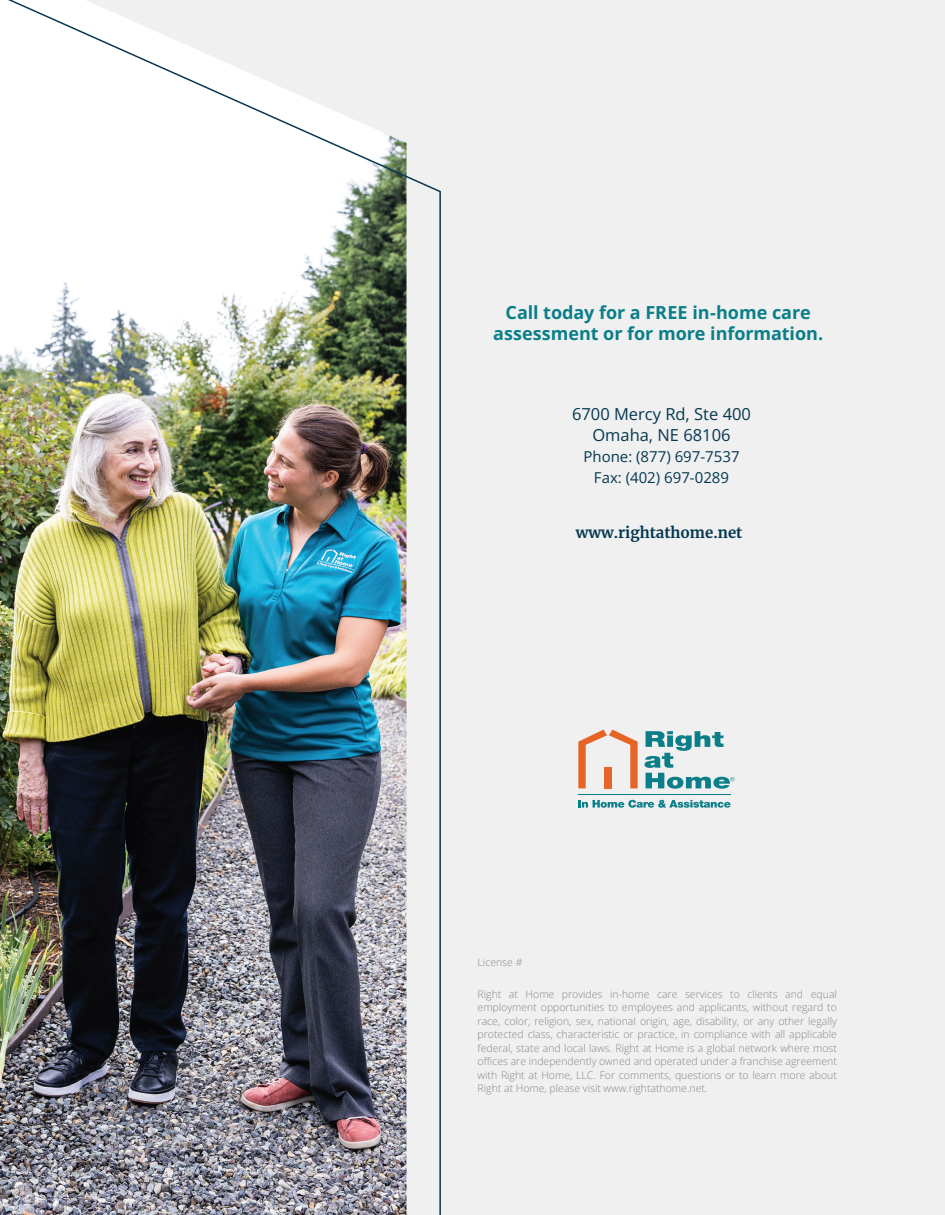
<style>
.page{position:relative;width:945px;height:1215px;background:#eff0ef}
.page>*{position:absolute;margin:0;border:0;box-sizing:border-box;transform-origin:0 0}
.Subhead{font:700 18px/21px "Open Sans";letter-spacing:-.005em;color:#0a7e89;text-align:center}
.subhead{font:16.5px "Open Sans";color:#053751}
.subhead-2{font:15px "Open Sans";color:#053751}
.t1{font:700 15px "Merriweather";color:#053852}
.subhead-3{font:300 10.5px/13.5px "Open Sans";color:#878787;text-align:justify}
</style>
<div class="page">
<img style="left:0;top:0;width:441px;height:1215px">
<hr style="left:578px;top:794px;width:153px;height:1px;background:#0a7e89">
<svg style="left:579px;top:800px;width:152px;height:8px"></svg>
<svg style="left:578px;top:730px;width:60px;height:58px"></svg>
<svg style="left:645px;top:731px;width:90px;height:58px"></svg>
<p class="Subhead" style="left:493px;top:301px;width:332px">Call today for a FREE in-home care assessment or for more information.</p>
<p class="subhead" style="left:572px;top:403px;width:180px">6700 Mercy Rd, Ste 400</p>
<p class="subhead" style="left:592px;top:424px;width:140px">Omaha, NE 68106</p>
<p class="subhead-2" style="left:583px;top:446px;width:158px">Phone: (877) 697-7537</p>
<p class="subhead-2" style="left:594px;top:467px;width:137px">Fax: (402) 697-0289</p>
<p class="t1" style="left:576px;top:522px;width:168px">www.rightathome.net</p>
<p class="subhead-3" style="left:478px;top:955px;width:46px">License #</p>
<p class="subhead-3" style="left:478px;top:987px;width:361px">Right at Home provides in-home care services to clients and equal employment opportunities to employees and applicants, without regard to race, color, religion, sex, national origin, age, disability, or any other legally protected class, characteristic or practice, in compliance with all applicable federal, state and local laws. Right at Home is a global network where most offices are independently owned and operated under a franchise agreement with Right at Home, LLC. For comments, questions or to learn more about Right at Home, please visit www.rightathome.net.</p>
</div>
